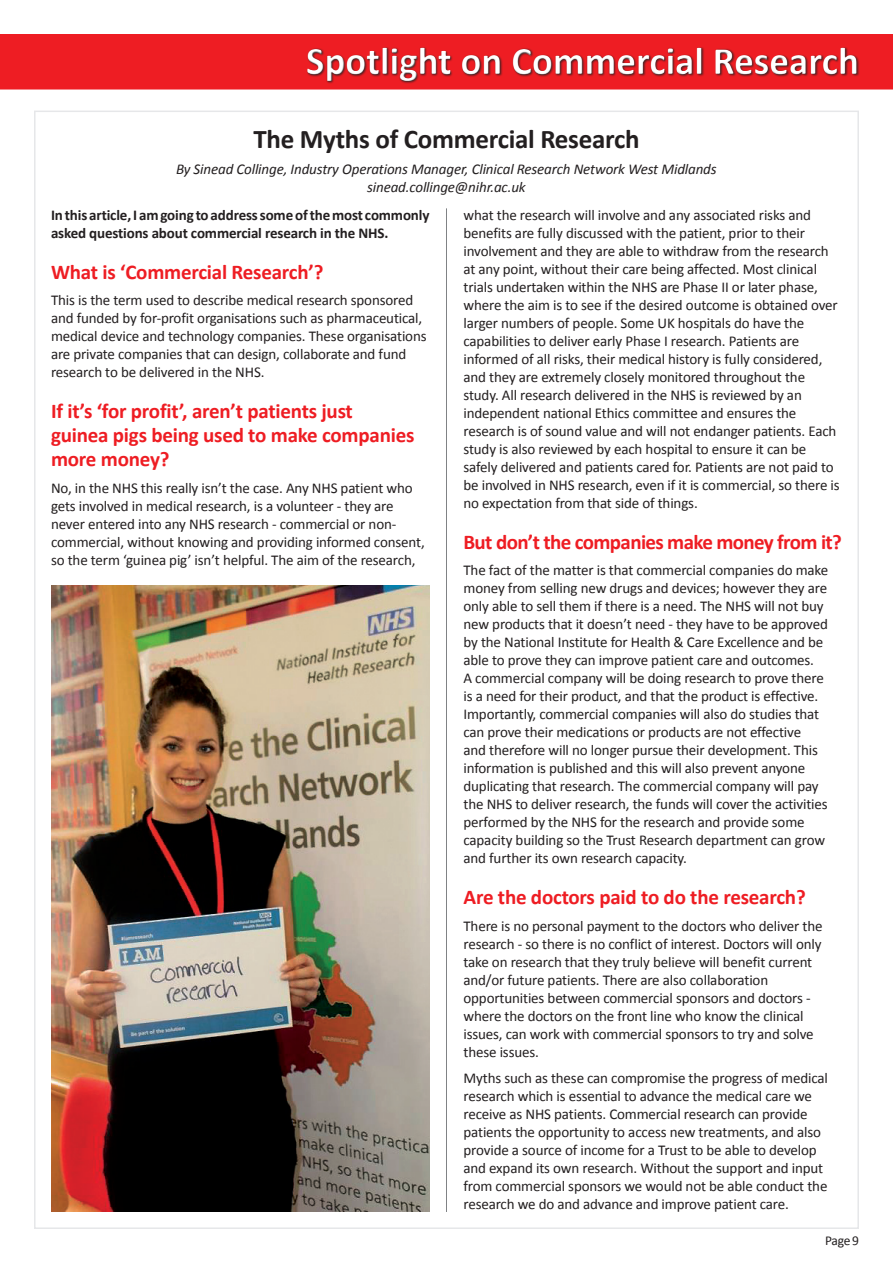
<style>
.page{position:relative;width:893px;height:1263px;background:#fff}
.page>*{position:absolute;margin:0;border:0;box-sizing:border-box;transform-origin:0 0}
.t1{font:700 39px "Calibri";color:#fff}
.t2{font:700 27px "Calibri";letter-spacing:-.01em;color:#231f20}
.t3{font:700 21px/24px "Calibri";letter-spacing:-.01em;color:#ee1d23}
.t4{font:700 21px "Calibri";letter-spacing:-.03em;color:#ee1d23}
.t5{font:15px/18px "Calibri";letter-spacing:-.01em;color:#231f20}
.t6{font:italic 15px/18px "Calibri";letter-spacing:-.01em;color:#231f20;text-align:center}
.t7{font:700 15px/18px "Calibri";letter-spacing:-.01em;color:#231f20}
.t8{font:13.5px "Calibri";color:#231f20}
</style>
<div class="page">
<div style="left:0;top:34px;width:893px;height:55px;background:#ee1d23"></div>
<img style="left:51px;top:585px;width:378px;height:627px">
<div style="left:307px;top:47px;width:552px;height:37px;background:#ee1d23"></div>
<div style="left:306px;top:46px;width:552px;height:34px;background:#ee1d23"></div>
<div style="left:306px;top:48px;width:552px;height:34px;background:#231f20;opacity:.75"></div>
<hr style="left:446px;top:208px;width:1px;height:1004px;background:#808285">
<h1 class="t1" style="left:306px;top:37px;width:554px">Spotlight on Commercial Research</h1>
<h2 class="t2" style="left:253px;top:122px;width:388px">The Myths of Commercial Research</h2>
<p class="t6" style="left:176px;top:160px;width:542px">By Sinead Collinge, Industry Operations Manager, Clinical Research Network West Midlands sinead.collinge@nihr.ac.uk</p>
<p class="t7" style="left:51px;top:205px;width:380px">In this article, I am going to address some of the most commonly asked questions about commercial research in the NHS.</p>
<h3 class="t3" style="left:51px;top:259px;width:274px">What is ‘Commercial Research’?</h3>
<p class="t5" style="left:51px;top:290px;width:377px">This is the term used to describe medical research sponsored and funded by for-profit organisations such as pharmaceutical, medical device and technology companies. These organisations are private companies that can design, collaborate and fund research to be delivered in the NHS.</p>
<h3 class="t3" style="left:51px;top:398px;width:365px">If it’s ‘for profit’, aren’t patients just guinea pigs being used to make companies more money?</h3>
<p class="t5" style="left:51px;top:478px;width:375px">No, in the NHS this really isn’t the case. Any NHS patient who gets involved in medical research, is a volunteer - they are never entered into any NHS research - commercial or non&shy;commercial, without knowing and providing informed consent, so the term ‘guinea pig’ isn’t helpful. The aim of the research,</p>
<p class="t5" style="left:463px;top:205px;width:378px">what the research will involve and any associated risks and benefits are fully discussed with the patient, prior to their involvement and they are able to withdraw from the research at any point, without their care being affected. Most clinical trials undertaken within the NHS are Phase II or later phase, where the aim is to see if the desired outcome is obtained over larger numbers of people. Some UK hospitals do have the capabilities to deliver early Phase I research. Patients are informed of all risks, their medical history is fully considered, and they are extremely closely monitored throughout the study. All research delivered in the NHS is reviewed by an independent national Ethics committee and ensures the research is of sound value and will not endanger patients. Each study is also reviewed by each hospital to ensure it can be safely delivered and patients cared for. Patients are not paid to be involved in NHS research, even if it is commercial, so there is no expectation from that side of things.</p>
<h3 class="t4" style="left:463px;top:529px;width:380px">But don’t the companies make money from it?</h3>
<p class="t5" style="left:463px;top:560px;width:366px">The fact of the matter is that commercial companies do make money from selling new drugs and devices; however they are only able to sell them if there is a need. The NHS will not buy new products that it doesn’t need - they have to be approved by the National Institute for Health &amp; Care Excellence and be able to prove they can improve patient care and outcomes.<br>A commercial company will be doing research to prove there is a need for their product, and that the product is effective.<br>Importantly, commercial companies will also do studies that can prove their medications or products are not effective<br>and therefore will no longer pursue their development. This information is published and this will also prevent anyone duplicating that research. The commercial company will pay the NHS to deliver research, the funds will cover the activities performed by the NHS for the research and provide some capacity building so the Trust Research department can grow and further its own research capacity.</p>
<h3 class="t3" style="left:463px;top:884px;width:344px">Are the doctors paid to do the research?</h3>
<p class="t5" style="left:463px;top:916px;width:361px">There is no personal payment to the doctors who deliver the research - so there is no conflict of interest. Doctors will only take on research that they truly believe will benefit current and/or future patients. There are also collaboration opportunities between commercial sponsors and doctors - where the doctors on the front line who know the clinical issues, can work with commercial sponsors to try and solve these issues.</p>
<p class="t5" style="left:463px;top:1068px;width:366px">Myths such as these can compromise the progress of medical research which is essential to advance the medical care we receive as NHS patients. Commercial research can provide patients the opportunity to access new treatments, and also provide a source of income for a Trust to be able to develop and expand its own research. Without the support and input from commercial sponsors we would not be able conduct the research we do and advance and improve patient care.</p>
<p class="t8" style="left:825px;top:1232px;width:35px">Page 9</p>
</div>
